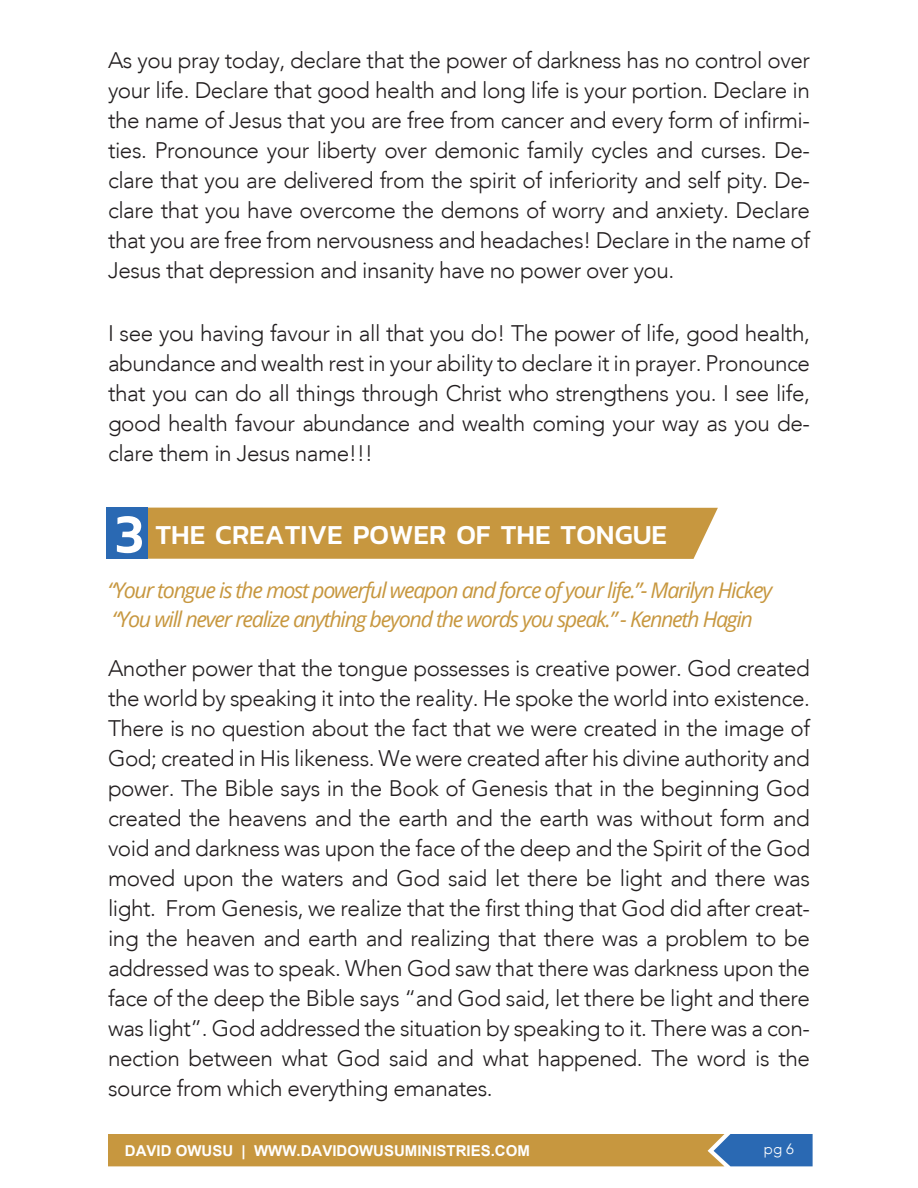
<style>
.page{position:relative;width:918px;height:1188px;background:#fff}
.page>*{position:absolute;margin:0;border:0;box-sizing:border-box;transform-origin:0 0}
.t1{font:500 55.95px "Kanit";color:#fff}
.t2{font:500 27.9px "Kanit";color:#fff}
.t3{font:300 22.5px/30px "Avenir LT";letter-spacing:-.02em;color:#231f20;text-align:justify}
.t4{font:italic 21.6px/28.8px "Open Sans";letter-spacing:-.06em;color:#c7973f}
.t5{font:700 15px "Arial";color:#fff}
.t6{font:300 15px "Avenir LT";color:#fff}
</style>
<div class="page">
<div style="left:148px;top:508px;width:570px;height:51px;background:#c7973f"></div>
<svg style="left:108px;top:1134px;width:705px;height:32px;background:#b3924f"></svg>
<div style="left:106px;top:508px;width:42px;height:51px;background:#2a69b3"></div>
<p class="t3" style="left:108px;top:46px;width:704px">As you pray today, declare that the power of darkness has no control over your life. Declare that good health and long life is your portion. Declare in the name of Jesus that you are free from cancer and every form of infirmi&shy;ties. Pronounce your liberty over demonic family cycles and curses. De&shy;clare that you are delivered from the spirit of inferiority and self pity. De&shy;clare that you have overcome the demons of worry and anxiety. Declare that you are free from nervousness and headaches! Declare in the name of Jesus that depression and insanity have no power over you.</p>
<p class="t3" style="left:108px;top:319px;width:704px">I see you having favour in all that you do! The power of life, good health, abundance and wealth rest in your ability to declare it in prayer. Pronounce that you can do all things through Christ who strengthens you. I see life, good health favour abundance and wealth coming your way as you de&shy;clare them in Jesus name!!!</p>
<h1 class="t1" style="left:115px;top:492px;width:31px">3</h1>
<p class="t2" style="left:155px;top:513px;width:513px">THE CREATIVE POWER OF THE TONGUE</p>
<p class="t4" style="left:108px;top:575px;width:666px">“Your tongue is the most powerful weapon and force of your life.”- Marilyn Hickey “You will never realize anything beyond the words you speak.” - Kenneth Hagin</p>
<p class="t3" style="left:108px;top:653px;width:704px">Another power that the tongue possesses is creative power. God created the world by speaking it into the reality. He spoke the world into existence.<br>There is no question about the fact that we were created in the image of God; created in His likeness. We were created after his divine authority and power. The Bible says in the Book of Genesis that in the beginning God created the heavens and the earth and the earth was without form and void and darkness was upon the face of the deep and the Spirit of the God moved upon the waters and God said let there be light and there was light. From Genesis, we realize that the first thing that God did after creat&shy;ing the heaven and earth and realizing that there was a problem to be addressed was to speak. When God saw that there was darkness upon the face of the deep the Bible says “and God said, let there be light and there was light”. God addressed the situation by speaking to it. There was a con&shy;nection between what God said and what happened. The word is the source from which everything emanates.</p>
<p class="t5" style="left:125px;top:1140px;width:407px">DAVID OWUSU | WWW.DAVIDOWUSUMINISTRIES.COM</p>
<p class="t6" style="left:764px;top:1140px;width:32px">pg 6</p>
</div>
